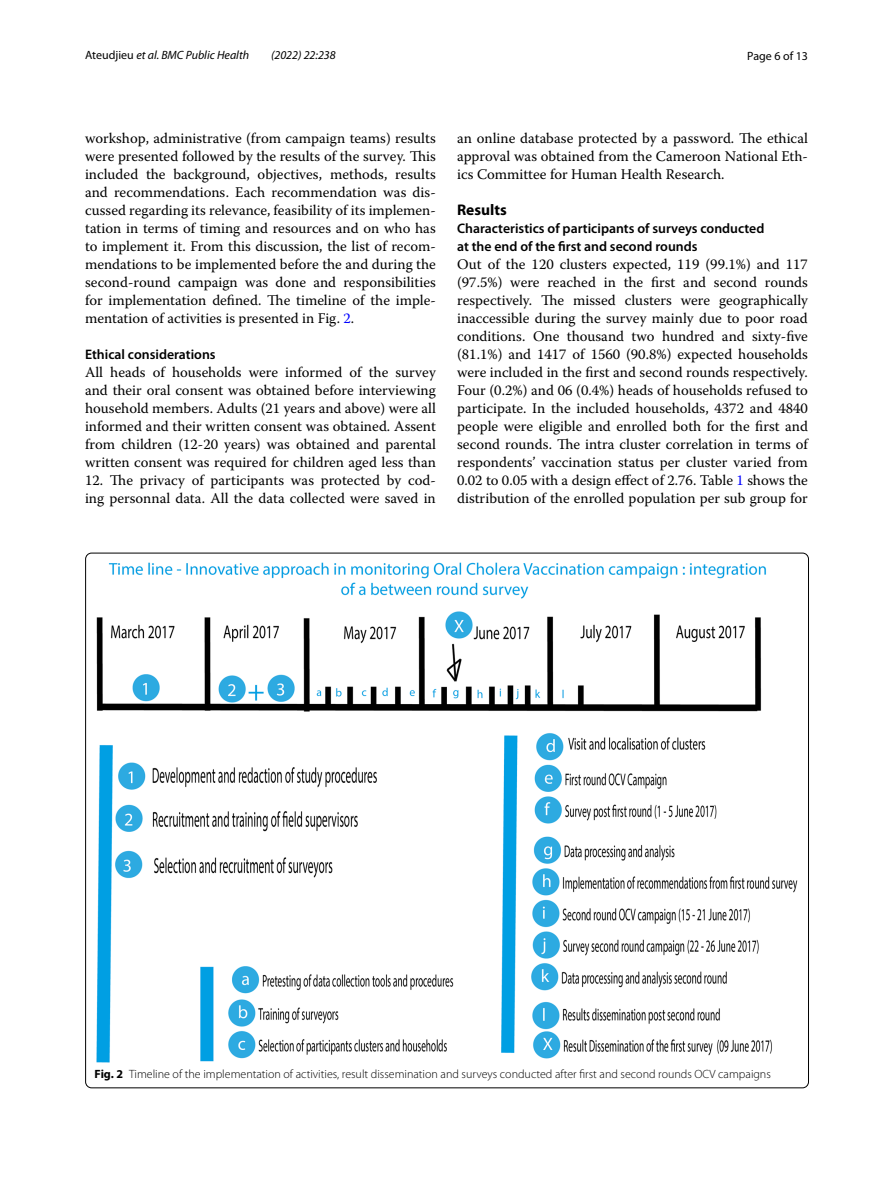
<style>
.page{position:relative;width:893px;height:1187px;background:#fff}
.page>*{position:absolute;margin:0;border:0;box-sizing:border-box;transform-origin:0 0}
.t1{font:700 15.45px "Myriad Pro";color:#000}
.t2{font:14.7px/18px "Warnock Pro";color:#000;text-align:justify}
.t3{font:600 13.8px/18px "Myriad Pro";color:#000}
.t4{font:300 12px "Myriad Pro";color:#000}
.t5{font:italic 12px "Myriad Pro";color:#000}
.t6{font:12px "Myriad Pro";color:#000}
.s1{font-style:normal}
.s2{color:#00f}
.s3{font-weight:700}
</style>
<div class="page">
<img style="left:97px;top:562px;width:700px;height:500px">
<p class="t5" style="left:85px;top:48px;width:166px"><span class="s1">Ateudjieu</span> et al. BMC Public Health</p>
<p class="t5" style="left:271px;top:48px;width:66px">(2022) 22:238</p>
<p class="t6" style="left:747px;top:48px;width:62px">Page 6 of 13</p>
<p class="t2" style="left:85px;top:128px;width:352px">workshop, administrative (from campaign teams) results were presented followed by the results of the survey. This included the background, objectives, methods, results and recommendations. Each recommendation was dis&shy;cussed regarding its relevance, feasibility of its implemen&shy;tation in terms of timing and resources and on who has to implement it. From this discussion, the list of recom&shy;mendations to be implemented before the and during the second-round campaign was done and responsibilities for implementation defined. The timeline of the imple&shy;mentation of activities is presented in Fig. <span class="s2">2</span>.</p>
<p class="t3" style="left:85px;top:345px;width:132px">Ethical considerations</p>
<p class="t2" style="left:85px;top:362px;width:352px">All heads of households were informed of the survey and their oral consent was obtained before interviewing household members. Adults (21 years and above) were all informed and their written consent was obtained. Assent from children (12-20 years) was obtained and parental written consent was required for children aged less than</p>
<p class="t2" style="left:85px;top:470px;width:352px">12. The privacy of participants was protected by cod&shy;ing personnal data. All the data collected were saved in</p>
<p class="t2" style="left:457px;top:128px;width:352px">an online database protected by a password. The ethical approval was obtained from the Cameroon National Eth&shy;ics Committee for Human Health Research.</p>
<p class="t1" style="left:457px;top:199px;width:51px">Results</p>
<p class="t3" style="left:457px;top:219px;width:309px">Characteristics of participants of surveys conducted at the end of the first and second rounds</p>
<p class="t2" style="left:457px;top:254px;width:352px">Out of the 120 clusters expected, 119 (99.1%) and 117 (97.5%) were reached in the first and second rounds respectively. The missed clusters were geographically inaccessible during the survey mainly due to poor road conditions. One thousand two hundred and sixty-five (81.1%) and 1417 of 1560 (90.8%) expected households were included in the first and second rounds respectively.<br>Four (0.2%) and 06 (0.4%) heads of households refused to participate. In the included households, 4372 and 4840 people were eligible and enrolled both for the first and second rounds. The intra cluster correlation in terms of respondents’ vaccination status per cluster varied from 0.02 to 0.05 with a design effect of 2.76. Table <span class="s2">1</span> shows the distribution of the enrolled population per sub group for</p>
<p class="t4" style="left:95px;top:1067px;width:678px"><span class="s3">Fig. 2</span> Timeline of the implementation of activities, result dissemination and surveys conducted after first and second rounds OCV campaigns</p>
</div>
